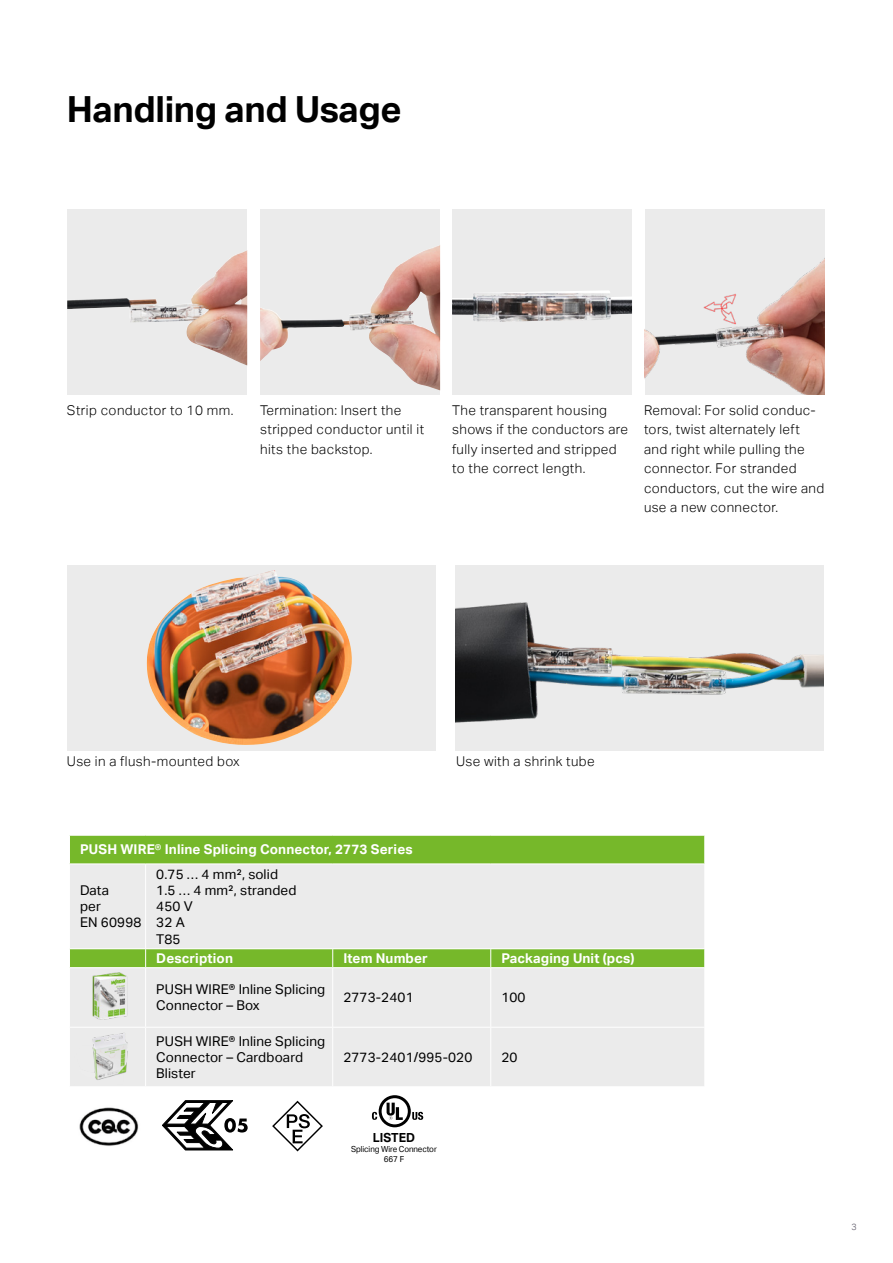
<style>
.page{position:relative;width:893px;height:1263px;background:#fff}
.page>*{position:absolute;margin:0;border:0;box-sizing:border-box;transform-origin:0 0}
.Headline_1_Black{font:700 36px "Aktiv Grotesk";letter-spacing:-.01em;color:#000}
.t1{font:300 13.5px/19.5px "Aktiv Grotesk";letter-spacing:.03em;color:#000}
.t2{font:13.5px/16.2px "Aktiv Grotesk";letter-spacing:.01em;color:#000}
.t3{font:700 13.5px "Aktiv Grotesk";letter-spacing:.01em;color:#fff}
.t4{font:700 12.45px "Aktiv Grotesk";color:#000}
.t5{font:300 9px "Aktiv Grotesk";color:#575462}
.t6{font:8.4px "Aktiv Grotesk";letter-spacing:-.01em;color:#000;scale:.95 1}
.t7{font:8.4px "Aktiv Grotesk";letter-spacing:-.01em;color:#000}
</style>
<div class="page">
<div style="left:70px;top:836px;width:634px;height:27px;background:#76b82a"></div>
<svg style="left:70px;top:864px;width:634px;height:222px;background:#e0e6da"></svg>
<svg style="left:704px;top:835px;width:1px;height:28px"></svg>
<hr style="left:145px;top:864px;width:1px;height:84px;background:#fff">
<hr style="left:69px;top:948px;width:77px;height:1px;background:#fff">
<hr style="left:146px;top:948px;width:187px;height:1px;background:#fff">
<svg style="left:145px;top:949px;width:1px;height:18px"></svg>
<hr style="left:333px;top:948px;width:158px;height:1px;background:#fff">
<svg style="left:332px;top:949px;width:1px;height:18px"></svg>
<hr style="left:491px;top:948px;width:214px;height:1px;background:#fff">
<svg style="left:490px;top:949px;width:1px;height:18px"></svg>
<svg style="left:704px;top:949px;width:1px;height:18px"></svg>
<hr style="left:69px;top:967px;width:77px;height:1px;background:#fff">
<hr style="left:146px;top:967px;width:187px;height:1px;background:#fff">
<hr style="left:145px;top:968px;width:1px;height:59px;background:#fff">
<hr style="left:333px;top:967px;width:158px;height:1px;background:#fff">
<hr style="left:332px;top:968px;width:1px;height:59px;background:#fff">
<hr style="left:491px;top:967px;width:214px;height:1px;background:#fff">
<hr style="left:490px;top:968px;width:1px;height:59px;background:#fff">
<hr style="left:146px;top:1027px;width:187px;height:1px;background:#fff">
<hr style="left:333px;top:1027px;width:158px;height:1px;background:#fff">
<hr style="left:332px;top:1027px;width:1px;height:59px;background:#fff">
<hr style="left:491px;top:1027px;width:214px;height:1px;background:#fff">
<hr style="left:490px;top:1027px;width:1px;height:59px;background:#fff">
<img style="left:92px;top:970px;width:38px;height:41px">
<img style="left:70px;top:1011px;width:117px;height:75px">
<div style="left:67px;top:209px;width:180px;height:186px;background:#ebebeb"></div>
<img style="left:67px;top:250px;width:180px;height:115px">
<div style="left:260px;top:209px;width:180px;height:186px;background:#ebebeb"></div>
<img style="left:260px;top:245px;width:180px;height:145px">
<div style="left:452px;top:209px;width:180px;height:186px;background:#ebebeb"></div>
<img style="left:452px;top:290px;width:180px;height:32px">
<img style="left:645px;top:209px;width:180px;height:186px">
<div style="left:67px;top:565px;width:368px;height:186px;background:#ebebeb"></div>
<img style="left:146px;top:570px;width:206px;height:175px">
<img style="left:455px;top:565px;width:368px;height:186px">
<img style="left:79px;top:1107px;width:60px;height:39px">
<svg style="left:272px;top:1101px;width:51px;height:50px"></svg>
<svg style="left:372px;top:1095px;width:51px;height:32px"></svg>
<svg style="left:162px;top:1100px;width:86px;height:50px"></svg>
<p class="Headline_1_Black" style="left:67px;top:89px;width:336px">Handling and Usage</p>
<p class="t1" style="left:67px;top:400px;width:168px">Strip conductor to 10 mm.</p>
<p class="t1" style="left:260px;top:400px;width:165px">Termination: Insert the stripped conductor until it hits the backstop.</p>
<p class="t1" style="left:452px;top:400px;width:177px">The transparent housing shows if the conductors are fully inserted and stripped to the correct length.</p>
<p class="t1" style="left:644px;top:400px;width:182px">Removal: For solid conduc&shy;tors, twist alternately left and right while pulling the connector. For stranded conductors, cut the wire and use a new connector.</p>
<p class="t1" style="left:67px;top:751px;width:174px">Use in a flush-mounted box</p>
<p class="t1" style="left:456px;top:751px;width:140px">Use with a shrink tube</p>
<p class="t3" style="left:80px;top:842px;width:334px">PUSH WIRE® Inline Splicing Connector, 2773 Series</p>
<p class="t2" style="left:80px;top:882px;width:63px">Data<br>per<br>EN 60998</p>
<p class="t2" style="left:156px;top:866px;width:123px">0.75 … 4 mm², solid</p>
<p class="t2" style="left:156px;top:882px;width:142px">1.5 … 4 mm², stranded</p>
<p class="t2" style="left:156px;top:898px;width:38px">450 V</p>
<p class="t2" style="left:156px;top:915px;width:30px">32 A</p>
<p class="t2" style="left:156px;top:931px;width:26px">T85</p>
<p class="t3" style="left:156px;top:950px;width:78px">Description</p>
<p class="t3" style="left:343px;top:950px;width:86px">Item Number</p>
<p class="t3" style="left:501px;top:950px;width:135px">Packaging Unit (pcs)</p>
<p class="t2" style="left:156px;top:981px;width:171px">PUSH WIRE® Inline Splicing<br>Connector – Box</p>
<p class="t2" style="left:343px;top:989px;width:72px">2773-2401</p>
<p class="t2" style="left:501px;top:989px;width:26px">100</p>
<p class="t2" style="left:156px;top:1033px;width:171px">PUSH WIRE® Inline Splicing<br>Connector – Cardboard<br>Blister</p>
<p class="t2" style="left:343px;top:1049px;width:131px">2773-2401/995-020</p>
<p class="t2" style="left:501px;top:1049px;width:18px">20</p>
<p class="t4" style="left:373px;top:1130px;width:44px">LISTED</p>
<p class="t6" style="left:351px;top:1144px;width:92px">Splicing Wire Connector</p>
<p class="t7" style="left:384px;top:1154px;width:22px">667 F</p>
<p class="t5" style="left:851px;top:1221px;width:7px">3</p>
</div>
